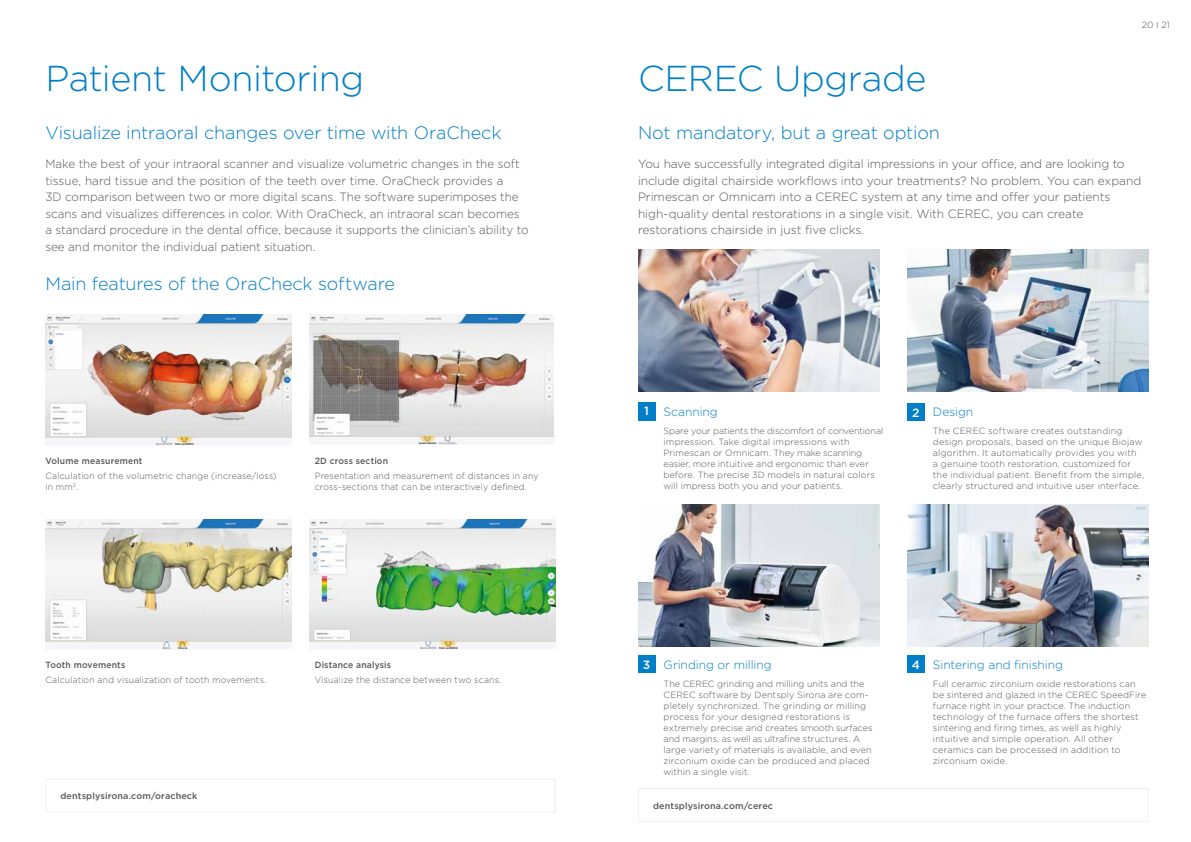
<style>
.page{position:relative;width:1191px;height:842px;background:#fff}
.page>*{position:absolute;margin:0;border:0;box-sizing:border-box;transform-origin:0 0}
.t1{font:300 36px "Gotham";letter-spacing:-.015em;color:#007fc8}
.t2{font:300 18px "Gotham";letter-spacing:-.005em;color:#007fc8}
.t3{font:300 12px/16.5px "Gotham";letter-spacing:-.005em;color:#575756}
.t4{font:300 12px "Gotham";letter-spacing:-.005em;color:#007fc8}
.t5{font:500 12px "Gotham";color:#fff}
.t6{font:300 9px/11px "Gotham";letter-spacing:.015em;color:#575756}
.t7{font:500 9px "Gotham";letter-spacing:.015em;color:#575756;scale:.95 1}
.t8{font:500 9px "Gotham";letter-spacing:.015em;color:#575756}
</style>
<div class="page">
<div style="left:638px;top:788px;width:510px;height:34px;border:1px solid #f0f0f0"></div>
<img style="left:638px;top:249px;width:241px;height:142px">
<img style="left:907px;top:249px;width:241px;height:142px">
<img style="left:638px;top:505px;width:241px;height:141px">
<img style="left:907px;top:505px;width:241px;height:141px">
<div style="left:638px;top:403px;width:17px;height:17px;background:#007fc8"></div>
<div style="left:638px;top:402px;width:17px;height:17px;background:#007fc8"></div>
<div style="left:638px;top:656px;width:17px;height:17px;background:#007fc8"></div>
<div style="left:907px;top:403px;width:17px;height:17px;background:#007fc8"></div>
<div style="left:907px;top:656px;width:17px;height:17px;background:#007fc8"></div>
<img style="left:45px;top:315px;width:246px;height:130px">
<img style="left:309px;top:315px;width:245px;height:129px">
<img style="left:45px;top:519px;width:246px;height:130px">
<img style="left:309px;top:519px;width:246px;height:130px">
<div style="left:45px;top:779px;width:511px;height:34px;border:1px solid #f0f0f0"></div>
<h1 class="t1" style="left:45px;top:56px;width:320px">Patient Monitoring</h1>
<h1 class="t1" style="left:638px;top:56px;width:290px">CEREC Upgrade</h1>
<h2 class="t2" style="left:45px;top:121px;width:457px">Visualize intraoral changes over time with OraCheck</h2>
<h2 class="t2" style="left:638px;top:121px;width:303px">Not mandatory, but a great option</h2>
<p class="t6" style="left:1141px;top:19px;width:29px">20 I 21</p>
<p class="t3" style="left:45px;top:156px;width:485px">Make the best of your intraoral scanner and visualize volumetric changes in the soft tissue, hard tissue and the position of the teeth over time. OraCheck provides a<br>3D comparison between two or more digital scans. The software superimposes the scans and visualizes differences in color. With OraCheck, an intraoral scan becomes a standard procedure in the dental office, because it supports the clinician’s ability to see and monitor the individual patient situation.</p>
<h2 class="t2" style="left:45px;top:272px;width:351px">Main features of the OraCheck software</h2>
<p class="t7" style="left:45px;top:455px;width:104px">Volume measurement</p>
<p class="t6" style="left:45px;top:470px;width:233px">Calculation of the volumetric change (increase/loss) in mm<sup>3</sup>.</p>
<p class="t7" style="left:315px;top:455px;width:79px">2D cross section</p>
<p class="t6" style="left:315px;top:470px;width:225px">Presentation and measurement of distances in any cross-sections that can be interactively defined.</p>
<p class="t7" style="left:45px;top:659px;width:86px">Tooth movements</p>
<p class="t6" style="left:45px;top:674px;width:222px">Calculation and visualization of tooth movements.</p>
<p class="t8" style="left:60px;top:790px;width:139px">dentsplysirona.com/oracheck</p>
<p class="t7" style="left:315px;top:659px;width:82px">Distance analysis</p>
<p class="t6" style="left:315px;top:674px;width:188px">Visualize the distance between two scans.</p>
<p class="t3" style="left:638px;top:156px;width:505px">You have successfully integrated digital impressions in your office, and are looking to include digital chairside workflows into your treatments? No problem. You can expand Primescan or Omnicam into a CEREC system at any time and offer your patients high-quality dental restorations in a single visit. With CEREC, you can create restorations chairside in just five clicks.</p>
<h3 class="t5" style="left:644px;top:403px;width:6px">1</h3>
<h3 class="t4" style="left:663px;top:404px;width:56px">Scanning</h3>
<p class="t6" style="left:663px;top:425px;width:221px">Spare your patients the discomfort of conventional impression. Take digital impressions with Primescan or Omnicam. They make scanning easier, more intuitive and ergonomic than ever before. The precise 3D models in natural colors will impress both you and your patients.</p>
<h3 class="t5" style="left:912px;top:405px;width:9px">2</h3>
<h3 class="t4" style="left:933px;top:404px;width:42px">Design</h3>
<p class="t6" style="left:933px;top:425px;width:213px">The CEREC software creates outstanding design proposals, based on the unique Biojaw algorithm. It automatically provides you with<br>a genuine tooth restoration, customized for the individual patient. Benefit from the simple, clearly structured and intuitive user interface.</p>
<h3 class="t5" style="left:643px;top:657px;width:9px">3</h3>
<h3 class="t4" style="left:663px;top:657px;width:110px">Grinding or milling</h3>
<p class="t6" style="left:663px;top:678px;width:210px">The CEREC grinding and milling units and the CEREC software by Dentsply Sirona are com&shy;pletely synchronized. The grinding or milling process for your designed restorations is extremely precise and creates smooth surfaces and margins, as well as ultrafine structures. A large variety of materials is available, and even zirconium oxide can be produced and placed within a single visit.</p>
<p class="t8" style="left:653px;top:800px;width:122px">dentsplysirona.com/cerec</p>
<h3 class="t5" style="left:911px;top:657px;width:10px">4</h3>
<h3 class="t4" style="left:933px;top:657px;width:132px">Sintering and finishing</h3>
<p class="t6" style="left:933px;top:678px;width:215px">Full ceramic zirconium oxide restorations can be sintered and glazed in the CEREC SpeedFire furnace right in your practice. The induction technology of the furnace offers the shortest sintering and firing times, as well as highly intuitive and simple operation. All other ceramics can be processed in addition to zirconium oxide.</p>
</div>
